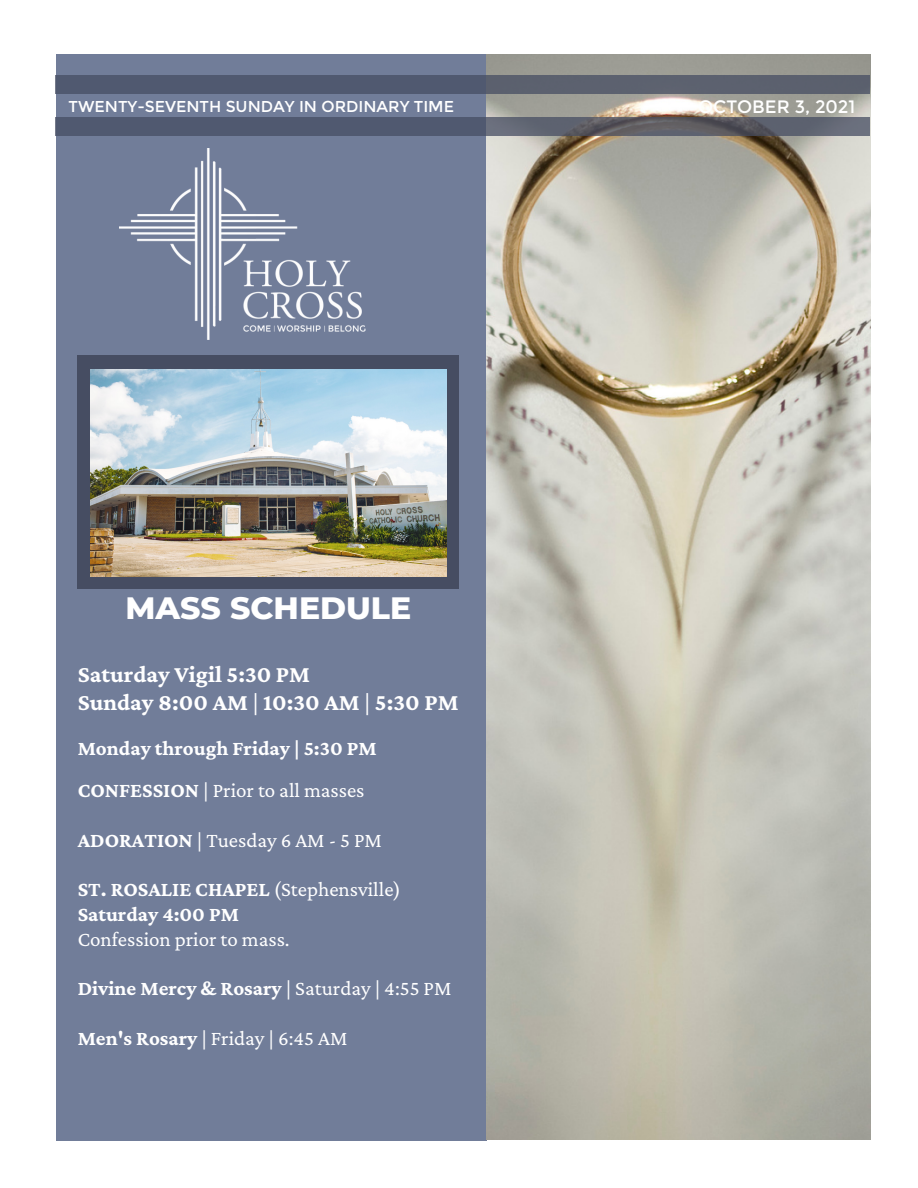
<style>
.page{position:relative;width:918px;height:1188px;background:#fff}
.page>*{position:absolute;margin:0;border:0;box-sizing:border-box;transform-origin:0 0}
.t1{font:800 31.5px "Montserrat";color:#fff}
.t2{font:700 24px "Crimson Pro";color:#fff}
.t3{font:700 21px "Crimson Pro";color:#fff}
.t4{font:21px "Crimson Pro";color:#fff}
.t5{font:18px "Montserrat";color:#fff}
.t6{font:15.75px "Montserrat";color:#fff}
.s1{font-weight:400}
.s2{font-weight:700}
</style>
<div class="page">
<div style="left:56px;top:54px;width:431px;height:1087px;background:#717d99"></div>
<div style="left:78px;top:355px;width:381px;height:234px;background:#464d62"></div>
<img style="left:90px;top:369px;width:357px;height:207px">
<img style="left:119px;top:149px;width:247px;height:191px">
<img style="left:487px;top:54px;width:383px;height:1086px">
<svg style="left:56px;top:117px;width:814px;height:19px;background:#565c6d"></svg>
<div style="left:56px;top:75px;width:814px;height:19px;background:#505970"></div>
<p class="t6" style="left:69px;top:97px;width:387px">TWENTY-SEVENTH SUNDAY IN ORDINARY TIME</p>
<p class="t1" style="left:125px;top:589px;width:287px">MASS SCHEDULE</p>
<p class="t2" style="left:78px;top:661px;width:234px">Saturday Vigil 5:30 PM</p>
<p class="t2" style="left:78px;top:689px;width:382px">Sunday 8:00 AM <span class="s1">|</span> 10:30 AM <span class="s1">|</span> 5:30 PM</p>
<p class="t3" style="left:78px;top:737px;width:301px">Monday through Friday | 5:30 PM</p>
<p class="t4" style="left:78px;top:778px;width:288px"><span class="s2">CONFESSION</span> | Prior to all masses</p>
<p class="t4" style="left:78px;top:828px;width:306px"><span class="s2">ADORATION</span> | Tuesday 6 AM - 5 PM</p>
<p class="t3" style="left:78px;top:877px;width:325px">ST. ROSALIE CHAPEL <span class="s1">(Stephensville)</span></p>
<p class="t3" style="left:78px;top:902px;width:163px">Saturday 4:00 PM</p>
<p class="t4" style="left:78px;top:927px;width:214px">Confession prior to mass.</p>
<p class="t3" style="left:78px;top:976px;width:375px">Divine Mercy &amp; Rosary <span class="s1">| Saturday | 4:55 PM</span></p>
<p class="t4" style="left:78px;top:1026px;width:271px"><span class="s2">Men's Rosary</span> | Friday | 6:45 AM</p>
<p class="t5" style="left:698px;top:95px;width:159px">OCTOBER 3, 2021</p>
</div>
